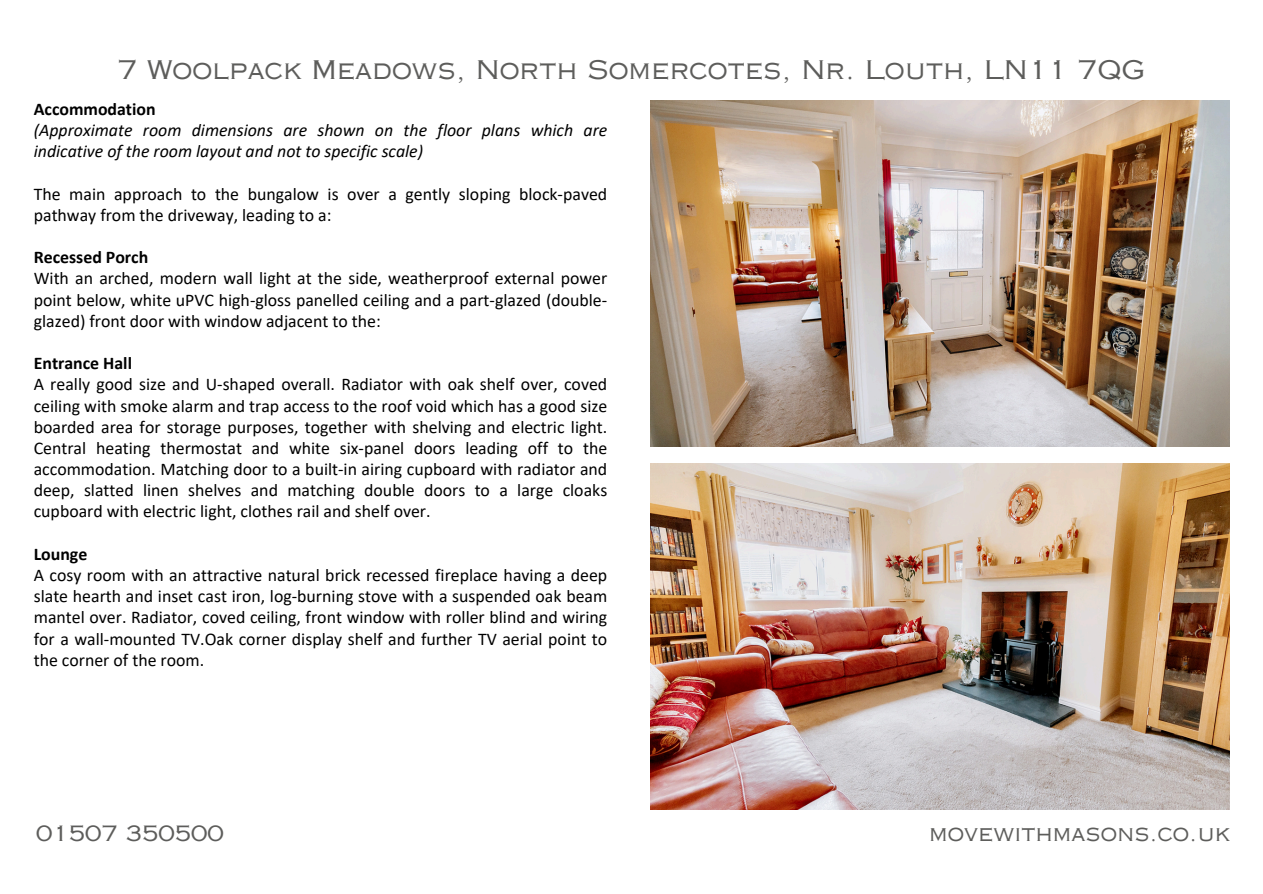
<style>
.page{position:relative;width:1263px;height:894px;background:#fff}
.page>*{position:absolute;margin:0;border:0;box-sizing:border-box;transform-origin:0 0}
.t1{font:25.5px "Copperplate Gothic LT Pro 32 AB";color:#5d5d5b}
.t2{font:21px "Copperplate Gothic LT Pro 32 AB";color:#5d5d5b}
.t3{font:17.85px/21.1px "Calibri";color:#000;text-align:justify}
.t4{font:italic 17.85px/21.1px "Calibri";color:#000}
.t5{font:700 17.85px "Calibri";color:#000}
</style>
<div class="page">
<img style="left:651px;top:100px;width:578px;height:346px">
<img style="left:651px;top:463px;width:578px;height:346px">
<h2 class="t1" style="left:117px;top:60px;width:1030px">7 Woolpack Meadows, North Somercotes, Nr. Louth, LN11 7QG</h2>
<p class="t5" style="left:34px;top:101px;width:123px">Accommodation</p>
<p class="t4" style="left:34px;top:121px;width:575px">(Approximate room dimensions are shown on the floor plans which are indicative of the room layout and not to specific scale)</p>
<p class="t3" style="left:34px;top:184px;width:575px">The main approach to the bungalow is over a gently sloping block-paved pathway from the driveway, leading to a:</p>
<p class="t5" style="left:34px;top:250px;width:116px">Recessed Porch</p>
<p class="t3" style="left:34px;top:269px;width:575px">With an arched, modern wall light at the side, weatherproof external power point below, white uPVC high-gloss panelled ceiling and a part-glazed (double&shy;glazed) front door with window adjacent to the:</p>
<p class="t5" style="left:34px;top:355px;width:100px">Entrance Hall</p>
<p class="t3" style="left:34px;top:375px;width:575px">A really good size and U-shaped overall. Radiator with oak shelf over, coved ceiling with smoke alarm and trap access to the roof void which has a good size boarded area for storage purposes, together with shelving and electric light.<br>Central heating thermostat and white six-panel doors leading off to the accommodation. Matching door to a built-in airing cupboard with radiator and deep, slatted linen shelves and matching double doors to a large cloaks cupboard with electric light, clothes rail and shelf over.</p>
<p class="t5" style="left:34px;top:546px;width:55px">Lounge</p>
<p class="t3" style="left:34px;top:566px;width:575px">A cosy room with an attractive natural brick recessed fireplace having a deep slate hearth and inset cast iron, log-burning stove with a suspended oak beam mantel over. Radiator, coved ceiling, front window with roller blind and wiring for a wall-mounted TV.Oak corner display shelf and further TV aerial point to the corner of the room.</p>
<p class="t2" style="left:36px;top:825px;width:189px">01507 350500</p>
<p class="t2" style="left:929px;top:825px;width:302px">movewithmasons.co.uk</p>
</div>
